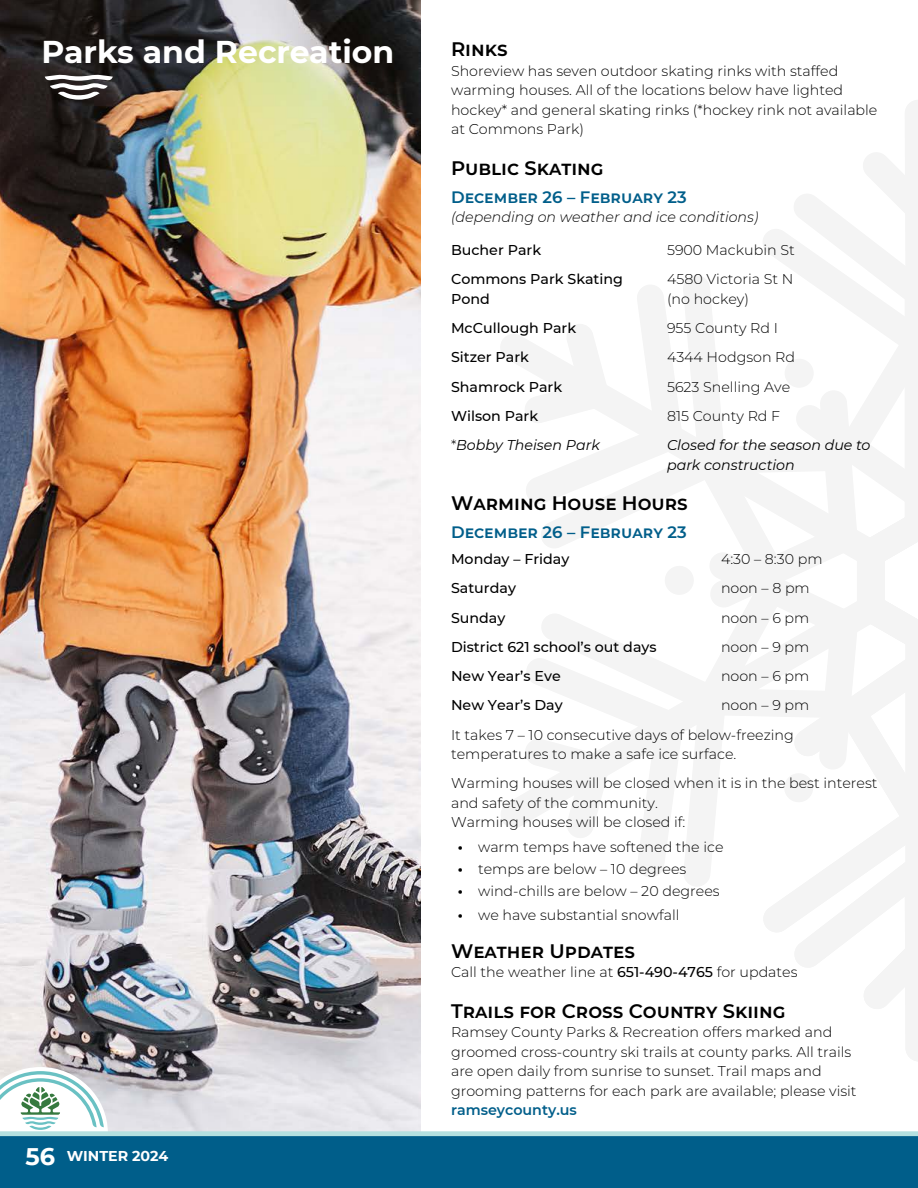
<style>
.page{position:relative;width:918px;height:1188px;background:#fff}
.page>*{position:absolute;margin:0;border:0;box-sizing:border-box;transform-origin:0 0}
.t1{font:700 31.5px "Montserrat";color:#fff}
.t2{font:600 19.5px "Montserrat";color:#000}
.t3{font:600 19.5px "Montserrat";letter-spacing:.025em;color:#000}
.t4{font:600 16.5px "Montserrat";color:#005e8a}
.t5{font:300 14.25px/19.5px "Montserrat";color:#000}
.t6{font:500 14.25px "Montserrat";color:#000}
.t7{font:italic 14.25px/19.5px "Montserrat";color:#000}
.t8{font:italic 300 14.25px "Montserrat";color:#000}
.t9{font:600 14.25px "Montserrat";color:#005e8a}
.t10{font:700 14.25px "Montserrat";color:#fff}
.s1{font-size:24px}
.s2{font-weight:300;font-style:normal}
.s3{font-weight:700}
.s4{font-weight:500}
</style>
<div class="page">
<svg style="left:501px;top:100px;width:417px;height:961px"></svg>
<img style="left:0;top:0;width:421px;height:1132px">
<div style="left:0;top:1136px;width:918px;height:52px;background:#005e8a"></div>
<svg style="left:0;top:1067px;width:108px;height:65px"></svg>
<hr style="left:0;top:1132px;width:918px;height:4px;background:#b4e0e0">
<svg style="left:45px;top:75px;width:68px;height:25px"></svg>
<h1 class="t1" style="left:42px;top:29px;width:354px">Parks and Recreation</h1>
<p class="t10" style="left:26px;top:1146px;width:144px"><span class="s1">56</span> WINTER 2024</p>
<h2 class="t2" style="left:451px;top:36px;width:58px">Rinks</h2>
<p class="t5" style="left:451px;top:61px;width:428px">Shoreview has seven outdoor skating rinks with staffed warming houses. All of the locations below have lighted hockey* and general skating rinks (*hockey rink not available at Commons Park)</p>
<h2 class="t2" style="left:451px;top:154px;width:154px">Public Skating</h2>
<p class="t4" style="left:451px;top:185px;width:237px">December 26 – February 23</p>
<p class="t8" style="left:451px;top:207px;width:309px">(depending on weather and ice conditions)</p>
<p class="t6" style="left:451px;top:240px;width:92px">Bucher Park</p>
<p class="t5" style="left:667px;top:240px;width:129px">5900 Mackubin St</p>
<p class="t6" style="left:451px;top:269px;width:174px">Commons Park Skating</p>
<p class="t5" style="left:667px;top:269px;width:128px">4580 Victoria St N</p>
<p class="t6" style="left:451px;top:289px;width:40px">Pond</p>
<p class="t5" style="left:667px;top:289px;width:83px">(no hockey)</p>
<p class="t6" style="left:451px;top:318px;width:127px">McCullough Park</p>
<p class="t5" style="left:667px;top:318px;width:112px">955 County Rd I</p>
<p class="t6" style="left:451px;top:347px;width:79px">Sitzer Park</p>
<p class="t5" style="left:667px;top:347px;width:130px">4344 Hodgson Rd</p>
<p class="t6" style="left:451px;top:377px;width:113px">Shamrock Park</p>
<p class="t5" style="left:667px;top:376px;width:125px">5623 Snelling Ave</p>
<p class="t6" style="left:451px;top:406px;width:89px">Wilson Park</p>
<p class="t5" style="left:667px;top:406px;width:115px">815 County Rd F</p>
<p class="t7" style="left:451px;top:435px;width:150px"><span class="s2">*</span>Bobby Theisen Park</p>
<p class="t7" style="left:667px;top:435px;width:205px">Closed for the season due to park construction</p>
<h2 class="t2" style="left:451px;top:489px;width:238px">Warming House Hours</h2>
<p class="t4" style="left:451px;top:520px;width:237px">December 26 – February 23</p>
<p class="t6" style="left:451px;top:549px;width:120px">Monday – Friday</p>
<p class="t5" style="left:721px;top:549px;width:103px">4:30 – 8:30 pm</p>
<p class="t6" style="left:451px;top:578px;width:66px">Saturday</p>
<p class="t5" style="left:721px;top:578px;width:90px">noon – 8 pm</p>
<p class="t6" style="left:451px;top:608px;width:56px">Sunday</p>
<p class="t5" style="left:721px;top:607px;width:90px">noon – 6 pm</p>
<p class="t6" style="left:451px;top:637px;width:207px">District 621 school’s out days</p>
<p class="t5" style="left:721px;top:637px;width:90px">noon – 9 pm</p>
<p class="t6" style="left:451px;top:666px;width:111px">New Year’s Eve</p>
<p class="t5" style="left:721px;top:666px;width:90px">noon – 6 pm</p>
<p class="t6" style="left:451px;top:695px;width:113px">New Year’s Day</p>
<p class="t5" style="left:451px;top:690px;width:360px;line-height:29.2px;text-indent:270px">noon – 9 pm<br>It takes 7 – 10 consecutive days of below-freezing</p>
<p class="t5" style="left:451px;top:739px;width:428px;line-height:29.2px">temperatures to make a safe ice surface.<br>Warming houses will be closed when it is in the best interest</p>
<p class="t5" style="left:451px;top:793px;width:236px">and safety of the community.<br>Warming houses will be closed if:</p>
<p class="t5" style="left:458px;top:837px;width:267px"><span class="s3">•</span> warm temps have softened the ice</p>
<p class="t5" style="left:458px;top:859px;width:230px"><span class="s3">•</span> temps are below – 10 degrees</p>
<p class="t5" style="left:458px;top:880px;width:263px"><span class="s3">•</span> wind-chills are below – 20 degrees</p>
<p class="t5" style="left:458px;top:905px;width:223px"><span class="s3">•</span> we have substantial snowfall</p>
<h2 class="t3" style="left:451px;top:937px;width:185px">Weather Updates</h2>
<p class="t5" style="left:451px;top:962px;width:348px">Call the weather line at <span class="s4">651-490-4765</span> for updates</p>
<h2 class="t2" style="left:451px;top:997px;width:336px">Trails for Cross Country Skiing</h2>
<p class="t5" style="left:451px;top:1022px;width:407px">Ramsey County Parks &amp; Recreation offers marked and groomed cross-country ski trails at county parks. All trails are open daily from sunrise to sunset. Trail maps and grooming patterns for each park are available; please visit</p>
<p class="t9" style="left:451px;top:1100px;width:127px">ramseycounty.us</p>
</div>
